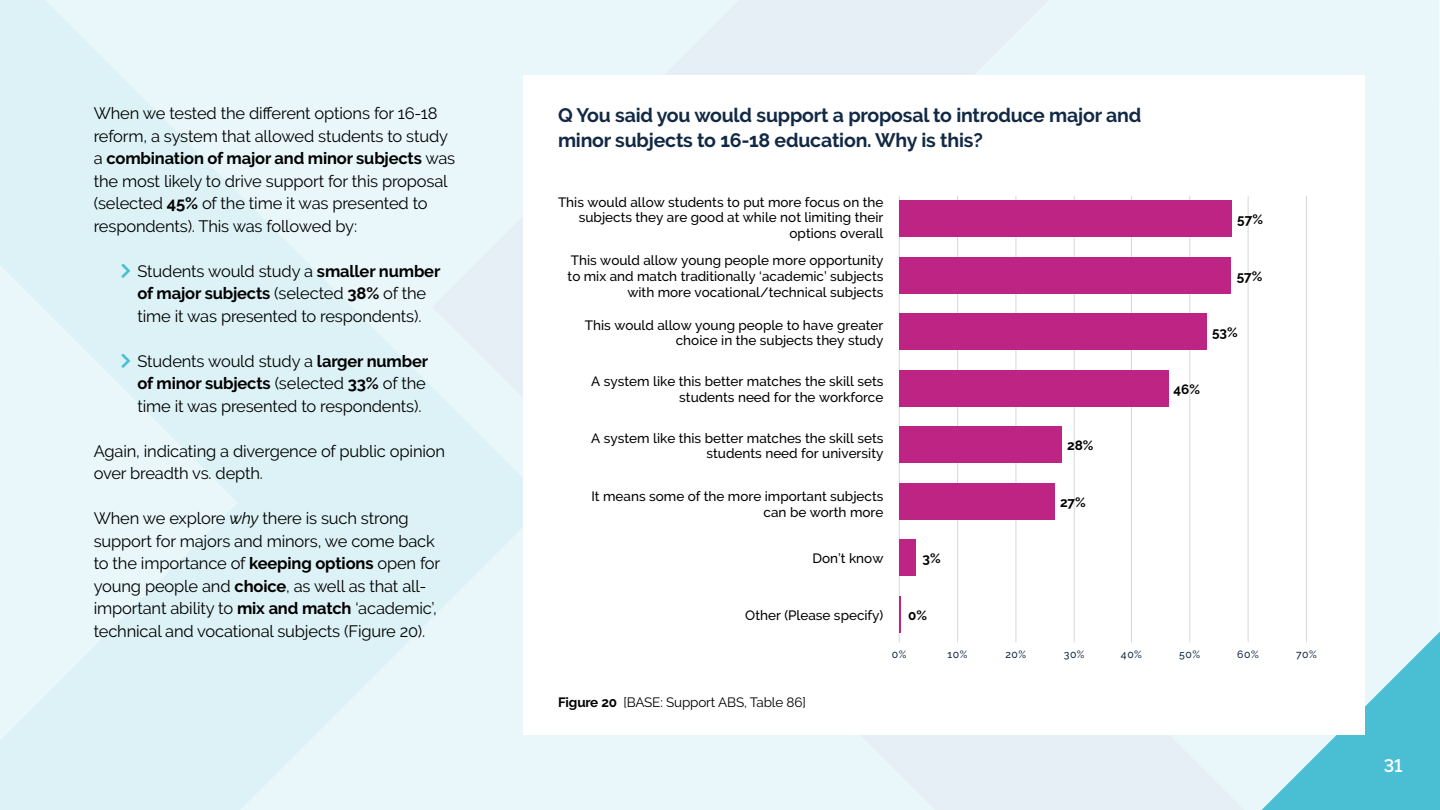
<style>
.page{position:relative;width:1440px;height:810px;background:#fff}
.page>*{position:absolute;margin:0;border:0;box-sizing:border-box;transform-origin:0 0}
.t1{font:700 19.5px/25.5px "Raleway";letter-spacing:-.01em;color:#122945}
.t2{font:600 18px "Raleway";color:#fff}
.t3{font:16.5px/22.5px "Raleway";letter-spacing:-.01em;color:#000}
.t4{font:500 13.5px/15.8px "Raleway";color:#000;text-align:right}
.t5{font:13.5px "Raleway";letter-spacing:-.01em;color:#000}
.t6{font:700 13.5px "Raleway";color:#000}
.t7{font:500 10.5px "Raleway";letter-spacing:.05em;color:#132945}
.s1{font-weight:700}
.s2{color:#4abed3}
.s3{font-style:italic}
</style>
<div class="page">
<div style="left:547px;top:0;width:893px;height:810px;background:#e9f7fa"></div>
<svg style="left:0;top:0;width:547px;height:810px;background:#e2f4f7"></svg>
<svg style="left:1262px;top:632px;width:178px;height:178px;background:#75cddd"></svg>
<div style="left:524px;top:75px;width:841px;height:660px;background:#fff"></div>
<hr style="left:1306px;top:196px;width:1px;height:446px;background:#d8d8d8">
<hr style="left:1248px;top:196px;width:1px;height:446px;background:#d8d8d8">
<hr style="left:1189px;top:196px;width:1px;height:446px;background:#d8d8d8">
<hr style="left:1131px;top:196px;width:1px;height:446px;background:#d8d8d8">
<hr style="left:1074px;top:196px;width:1px;height:446px;background:#d8d8d8">
<hr style="left:1016px;top:196px;width:1px;height:446px;background:#d8d8d8">
<hr style="left:957px;top:196px;width:1px;height:446px;background:#d8d8d8">
<hr style="left:899px;top:196px;width:1px;height:446px;background:#d8d8d8">
<hr style="left:899px;top:596px;width:2px;height:36px;background:#be2484">
<div style="left:899px;top:540px;width:17px;height:36px;background:#be2484"></div>
<div style="left:899px;top:483px;width:155px;height:36px;background:#be2484"></div>
<div style="left:899px;top:427px;width:163px;height:36px;background:#be2484"></div>
<div style="left:899px;top:370px;width:270px;height:36px;background:#be2484"></div>
<div style="left:899px;top:314px;width:308px;height:36px;background:#be2484"></div>
<div style="left:899px;top:257px;width:332px;height:36px;background:#be2484"></div>
<div style="left:899px;top:201px;width:333px;height:36px;background:#be2484"></div>
<svg style="left:122px;top:263px;width:8px;height:14px"></svg>
<svg style="left:122px;top:353px;width:8px;height:14px"></svg>
<p class="t3" style="left:94px;top:102px;width:363px">When we tested the different options for 16-18 reform, a system that allowed students to study a <span class="s1">combination of major and minor subjects</span> was the most likely to drive support for this proposal (selected <span class="s1">45%</span> of the time it was presented to respondents). This was followed by:</p>
<p class="t3" style="left:121px;top:259px;width:321px;text-align:center"><span class="s2">❖□■▼</span> Students would study a <span class="s1">smaller number of major subjects</span> (selected <span class="s1">38%</span> of the time it was presented to respondents).</p>
<p class="t3" style="left:138px;top:349px;width:292px;text-indent:-17px"><span class="s2">❖□■▼</span> Students would study a <span class="s1">larger number of minor subjects</span> (selected <span class="s1">33%</span> of the time it was presented to respondents).</p>
<p class="t3" style="left:94px;top:439px;width:353px">Again, indicating a divergence of public opinion over breadth vs. depth.</p>
<p class="t3" style="left:94px;top:507px;width:348px">When we explore <span class="s3">why</span> there is such strong support for majors and minors, we come back to the importance of <span class="s1">keeping options</span> open for young people and <span class="s1">choice</span>, as well as that all&shy;important ability to <span class="s1">mix and match</span> ‘academic’, technical and vocational subjects (Figure 20).</p>
<p class="t1" style="left:558px;top:102px;width:585px">Q You said you would support a proposal to introduce major and minor subjects to 16-18 education. Why is this?</p>
<p class="t4" style="left:558px;top:194px;width:327px">This would allow students to put more focus on the subjects they are good at while not limiting their options overall</p>
<p class="t4" style="left:568px;top:253px;width:317px">This would allow young people more opportunity to mix and match traditionally ‘academic’ subjects with more vocational/technical subjects</p>
<p class="t4" style="left:585px;top:317px;width:300px">This would allow young people to have greater choice in the subjects they study</p>
<p class="t4" style="left:591px;top:373px;width:294px">A system like this better matches the skill sets students need for the workforce</p>
<p class="t4" style="left:591px;top:430px;width:294px">A system like this better matches the skill sets students need for university</p>
<p class="t4" style="left:591px;top:488px;width:293px">It means some of the more important subjects can be worth more</p>
<p class="t4" style="left:812px;top:550px;width:72px">Don’t know</p>
<p class="t4" style="left:745px;top:607px;width:140px">Other (Please specify)</p>
<p class="t6" style="left:923px;top:551px;width:20px">3%</p>
<p class="t6" style="left:908px;top:607px;width:20px">0%</p>
<p class="t6" style="left:1067px;top:438px;width:28px">28%</p>
<p class="t6" style="left:1060px;top:494px;width:27px">27%</p>
<p class="t6" style="left:1237px;top:212px;width:27px">57%</p>
<p class="t6" style="left:1237px;top:268px;width:27px">57%</p>
<p class="t6" style="left:1212px;top:325px;width:27px">53%</p>
<p class="t6" style="left:1174px;top:381px;width:28px">46%</p>
<p class="t5" style="left:558px;top:694px;width:249px"><span class="s1">Figure 20</span> [BASE: Support ABS, Table 86]</p>
<p class="t7" style="left:892px;top:648px;width:16px">0%</p>
<p class="t7" style="left:948px;top:648px;width:21px">10%</p>
<p class="t7" style="left:1005px;top:648px;width:22px">20%</p>
<p class="t7" style="left:1064px;top:648px;width:22px">30%</p>
<p class="t7" style="left:1121px;top:648px;width:23px">40%</p>
<p class="t7" style="left:1179px;top:648px;width:22px">50%</p>
<p class="t7" style="left:1237px;top:648px;width:23px">60%</p>
<p class="t7" style="left:1296px;top:648px;width:22px">70%</p>
<p class="t2" style="left:1384px;top:755px;width:20px">31</p>
</div>
